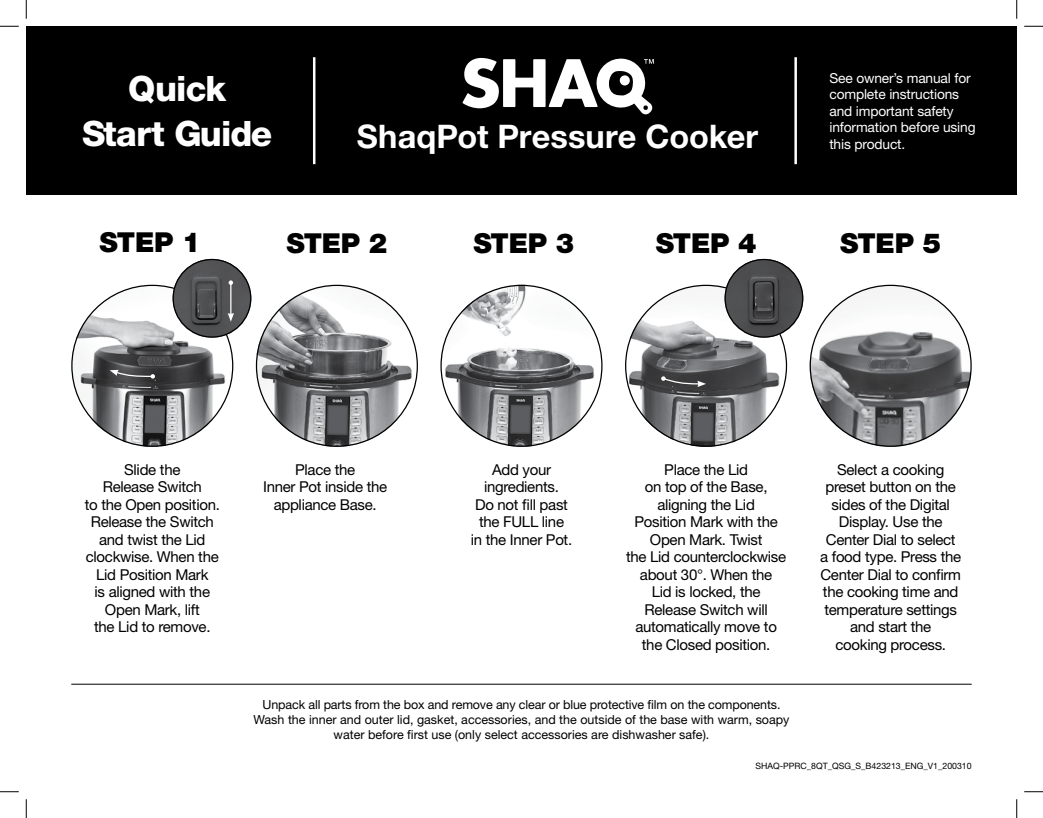
<style>
.page{position:relative;width:1043px;height:818px;background:#fff}
.page>*{position:absolute;margin:0;border:0;box-sizing:border-box;transform-origin:0 0}
.t1{font:800 35px/45px "Helvetica Neue LT Std";letter-spacing:-.025em;color:#fff;text-align:center}
.t2{font:700 32.5px "Helvetica Neue LT Std";color:#fff}
.t3{font:900 27.5px "Helvetica Neue LT Std";letter-spacing:-.01em;color:#000}
.t4{font:15px/17.5px "Helvetica Neue LT Std";letter-spacing:-.02em;color:#000;text-align:center}
.t5{font:13.75px/16.5px "Helvetica Neue LT Std";letter-spacing:-.01em;color:#fff}
.t6{font:12.5px/15px "Helvetica Neue LT Std";color:#000;text-align:center}
.t7{font:8.75px "Helvetica Neue LT Std";color:#000}
</style>
<div class="page">
<div style="left:26px;top:26px;width:990px;height:169px;background:#000"></div>
<hr style="left:794px;top:57px;width:3px;height:107px;background:#fff">
<hr style="left:313px;top:57px;width:2px;height:107px;background:#fff">
<img style="left:256px;top:285px;width:162px;height:162px;border-radius:81px">
<img style="left:71px;top:285px;width:162px;height:162px;border-radius:81px">
<img style="left:625px;top:285px;width:162px;height:162px;border-radius:81px">
<svg style="left:809px;top:284px;width:162px;height:163px"></svg>
<hr style="left:71px;top:683px;width:900px;height:1px;background:#000">
<svg style="left:661px;top:376px;width:45px;height:11px"></svg>
<svg style="left:110px;top:370px;width:45px;height:8px"></svg>
<img style="left:172px;top:259px;width:79px;height:79px;border-radius:39px">
<div style="left:172px;top:259px;width:79px;height:79px;border:1px solid #000;border-radius:50%"></div>
<img style="left:724px;top:259px;width:79px;height:79px;border-radius:39px">
<div style="left:724px;top:259px;width:79px;height:79px;border:1px solid #000;border-radius:50%"></div>
<hr style="left:230px;top:283px;width:1px;height:32px;background:#fff">
<svg style="left:229px;top:280px;width:4px;height:5px"></svg>
<svg style="left:228px;top:313px;width:6px;height:9px"></svg>
<img style="left:440px;top:285px;width:162px;height:162px;border-radius:81px">
<svg style="left:462px;top:57px;width:191px;height:57px"></svg>
<svg style="left:0;top:25px;width:19px;height:2px"></svg>
<svg style="left:1024px;top:25px;width:18px;height:2px"></svg>
<svg style="left:0;top:791px;width:19px;height:1px"></svg>
<svg style="left:1024px;top:791px;width:18px;height:1px"></svg>
<svg style="left:25px;top:0;width:2px;height:19px"></svg>
<svg style="left:25px;top:799px;width:2px;height:19px"></svg>
<svg style="left:1016px;top:0;width:1px;height:19px"></svg>
<svg style="left:1016px;top:799px;width:1px;height:19px"></svg>
<h1 class="t1" style="left:82px;top:66px;width:192px">Quick<br>Start Guide</h1>
<p class="t5" style="left:829px;top:69px;width:148px">See owner’s manual for complete instructions and important safety information before using this product.</p>
<h2 class="t2" style="left:357px;top:116px;width:403px">ShaqPot Pressure Cooker</h2>
<h3 class="t3" style="left:100px;top:226px;width:102px">STEP 1</h3>
<h3 class="t3" style="left:286px;top:227px;width:102px">STEP 2</h3>
<h3 class="t3" style="left:473px;top:227px;width:102px">STEP 3</h3>
<h3 class="t3" style="left:655px;top:227px;width:102px">STEP 4</h3>
<h3 class="t3" style="left:840px;top:226px;width:102px">STEP 5</h3>
<p class="t4" style="left:85px;top:460px;width:137px">Slide the<br>Release Switch<br>to the Open position.<br>Release the Switch and twist the Lid clockwise. When the<br>Lid Position Mark<br>is aligned with the<br>Open Mark, lift<br>the Lid to remove.</p>
<p class="t4" style="left:471px;top:460px;width:103px">Add your ingredients.<br>Do not fill past the FULL line<br>in the Inner Pot.</p>
<p class="t4" style="left:626px;top:460px;width:162px">Place the Lid<br>on top of the Base, aligning the Lid<br>Position Mark with the<br>Open Mark. Twist<br>the Lid counterclockwise about 30°. When the<br>Lid is locked, the<br>Release Switch will automatically move to the Closed position.</p>
<p class="t4" style="left:820px;top:460px;width:142px">Select a cooking preset button on the sides of the Digital<br>Display. Use the<br>Center Dial to select a food type. Press the<br>Center Dial to confirm the cooking time and temperature settings and start the<br>cooking process.</p>
<p class="t4" style="left:263px;top:460px;width:126px">Place the<br>Inner Pot inside the appliance Base.</p>
<p class="t6" style="left:253px;top:697px;width:537px">Unpack all parts from the box and remove any clear or blue protective film on the components.<br>Wash the inner and outer lid, gasket, accessories, and the outside of the base with warm, soapy water before first use (only select accessories are dishwasher safe).</p>
<p class="t7" style="left:755px;top:760px;width:218px">SHAQ-PPRC_8QT_QSG_S_B423213_ENG_V1_200310</p>
</div>
